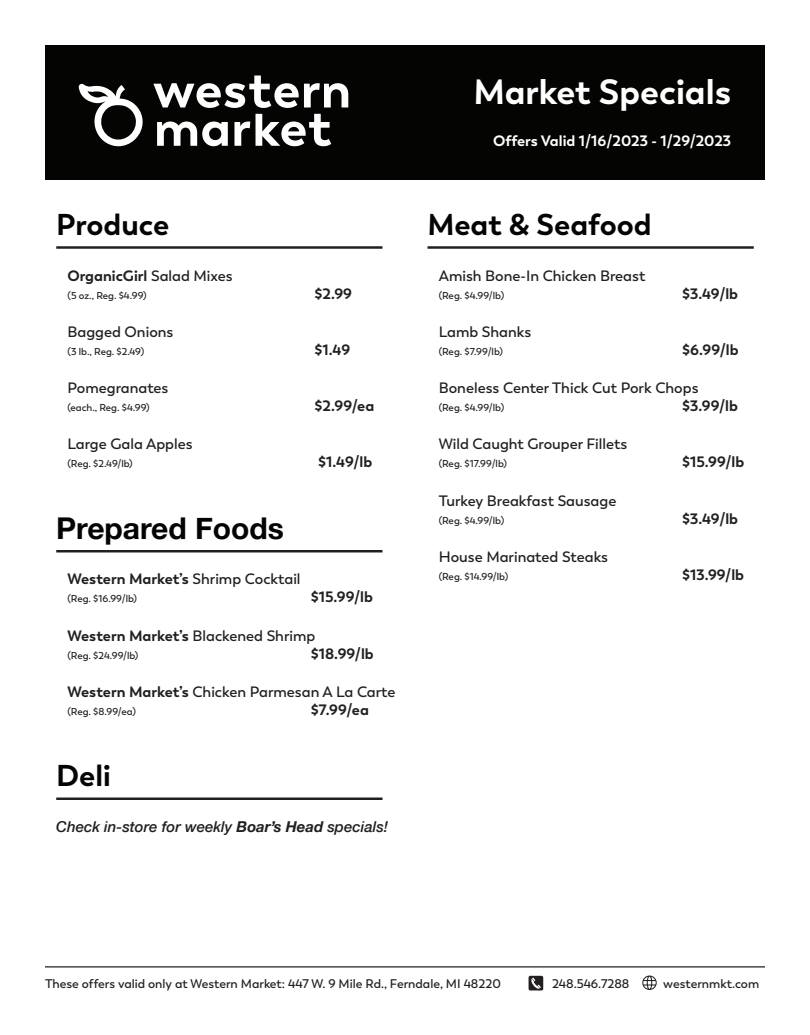
<style>
.page{position:relative;width:810px;height:1035px;background:#fff}
.page>*{position:absolute;margin:0;border:0;box-sizing:border-box;transform-origin:0 0}
.t1{font:700 35px "Trenda";color:#fff}
.t2{font:700 30px "Trenda";color:#040503}
.t3{font:700 30px "Helvetica Neue";color:#040503}
.t4{font:600 15px "Trenda";color:#231f20}
.t5{font:700 15px "Trenda";color:#231f20}
.t6{font:italic 500 15px "Helvetica Neue";color:#231f20}
.t7{font:700 15px "Trenda";color:#fff}
.t8{font:600 12.5px "Trenda";color:#231f20}
.t9{font:600 10px "Trenda";color:#231f20}
.s1{font-weight:600}
.s2{font-weight:700}
</style>
<div class="page">
<hr style="left:56px;top:246px;width:326px;height:3px;background:#231f20">
<hr style="left:56px;top:550px;width:326px;height:2px;background:#231f20">
<hr style="left:56px;top:798px;width:326px;height:2px;background:#231f20">
<hr style="left:428px;top:246px;width:326px;height:3px;background:#231f20">
<hr style="left:45px;top:966px;width:720px;height:2px;background:#231f20">
<svg style="left:529px;top:976px;width:14px;height:14px"></svg>
<svg style="left:642px;top:976px;width:15px;height:14px"></svg>
<div style="left:45px;top:45px;width:720px;height:135px;background:#040503"></div>
<svg style="left:79px;top:84px;width:64px;height:62px"></svg>
<svg style="left:153px;top:76px;width:195px;height:32px"></svg>
<svg style="left:157px;top:122px;width:71px;height:24px"></svg>
<svg style="left:234px;top:122px;width:16px;height:24px"></svg>
<svg style="left:256px;top:114px;width:75px;height:32px"></svg>
<h2 class="t2" style="left:56px;top:206px;width:115px">Produce</h2>
<p class="t5" style="left:67px;top:266px;width:167px">OrganicGirl <span class="s1">Salad Mixes</span></p>
<p class="t9" style="left:68px;top:289px;width:81px">(5 oz., Reg. $4.99)</p>
<p class="t5" style="left:315px;top:284px;width:39px">$2.99</p>
<p class="t4" style="left:67px;top:323px;width:107px">Bagged Onions</p>
<p class="t9" style="left:68px;top:345px;width:78px">(3 lb., Reg. $2.49)</p>
<p class="t5" style="left:315px;top:340px;width:37px">$1.49</p>
<p class="t4" style="left:68px;top:379px;width:103px">Pomegranates</p>
<p class="t9" style="left:68px;top:402px;width:84px">(each., Reg. $4.99)</p>
<p class="t5" style="left:315px;top:397px;width:61px">$2.99/ea</p>
<p class="t4" style="left:68px;top:435px;width:127px">Large Gala Apples</p>
<p class="t9" style="left:68px;top:458px;width:67px">(Reg. $2.49/lb)</p>
<p class="t5" style="left:318px;top:453px;width:56px">$1.49/lb</p>
<h2 class="t3" style="left:56px;top:505px;width:229px">Prepared Foods</h2>
<p class="t5" style="left:68px;top:570px;width:235px">Western Market’s <span class="s1">Shrimp Cocktail</span></p>
<p class="t9" style="left:68px;top:593px;width:71px">(Reg. $16.99/lb)</p>
<p class="t5" style="left:311px;top:588px;width:64px">$15.99/lb</p>
<p class="t5" style="left:68px;top:626px;width:249px">Western Market’s <span class="s1">Blackened Shrimp</span></p>
<p class="t9" style="left:68px;top:649px;width:72px">(Reg. $24.99/lb)</p>
<p class="t5" style="left:311px;top:644px;width:64px">$18.99/lb</p>
<p class="t4" style="left:67px;top:683px;width:330px"><span class="s2">Western Market’s</span> Chicken Parmesan A La Carte</p>
<p class="t9" style="left:68px;top:705px;width:70px">(Reg. $8.99/ea)</p>
<p class="t5" style="left:311px;top:700px;width:60px">$7.99/ea</p>
<h2 class="t2" style="left:56px;top:757px;width:56px">Deli</h2>
<p class="t6" style="left:56px;top:814px;width:334px">Check in-store for weekly <span class="s2">Boar’s Head</span> specials!</p>
<h1 class="t1" style="left:473px;top:70px;width:259px">Market Specials</h1>
<p class="t7" style="left:493px;top:131px;width:240px">Offers Valid 1/16/2023 - 1/29/2023</p>
<h2 class="t2" style="left:428px;top:206px;width:226px">Meat &amp; Seafood</h2>
<p class="t4" style="left:439px;top:267px;width:208px">Amish Bone-In Chicken Breast</p>
<p class="t9" style="left:439px;top:289px;width:67px">(Reg. $4.99/lb)</p>
<p class="t5" style="left:682px;top:284px;width:58px">$3.49/lb</p>
<p class="t4" style="left:439px;top:323px;width:94px">Lamb Shanks</p>
<p class="t9" style="left:439px;top:345px;width:66px">(Reg. $7.99/lb)</p>
<p class="t5" style="left:682px;top:340px;width:58px">$6.99/lb</p>
<p class="t4" style="left:439px;top:379px;width:261px">Boneless Center Thick Cut Pork Chops</p>
<p class="t9" style="left:439px;top:402px;width:67px">(Reg. $4.99/lb)</p>
<p class="t5" style="left:682px;top:397px;width:57px">$3.99/lb</p>
<p class="t4" style="left:439px;top:435px;width:190px">Wild Caught Grouper Fillets</p>
<p class="t9" style="left:439px;top:458px;width:70px">(Reg. $17.99/lb)</p>
<p class="t5" style="left:682px;top:453px;width:64px">$15.99/lb</p>
<p class="t4" style="left:439px;top:492px;width:179px">Turkey Breakfast Sausage</p>
<p class="t9" style="left:439px;top:514px;width:67px">(Reg. $4.99/lb)</p>
<p class="t5" style="left:682px;top:509px;width:58px">$3.49/lb</p>
<p class="t4" style="left:439px;top:548px;width:171px">House Marinated Steaks</p>
<p class="t9" style="left:439px;top:570px;width:71px">(Reg. $14.99/lb)</p>
<p class="t5" style="left:682px;top:565px;width:64px">$13.99/lb</p>
<p class="t8" style="left:45px;top:976px;width:457px">These offers valid only at Western Market: 447 W. 9 Mile Rd., Ferndale, MI 48220</p>
<p class="t8" style="left:552px;top:976px;width:79px">248.546.7288</p>
<p class="t8" style="left:663px;top:976px;width:97px">westernmkt.com</p>
</div>
